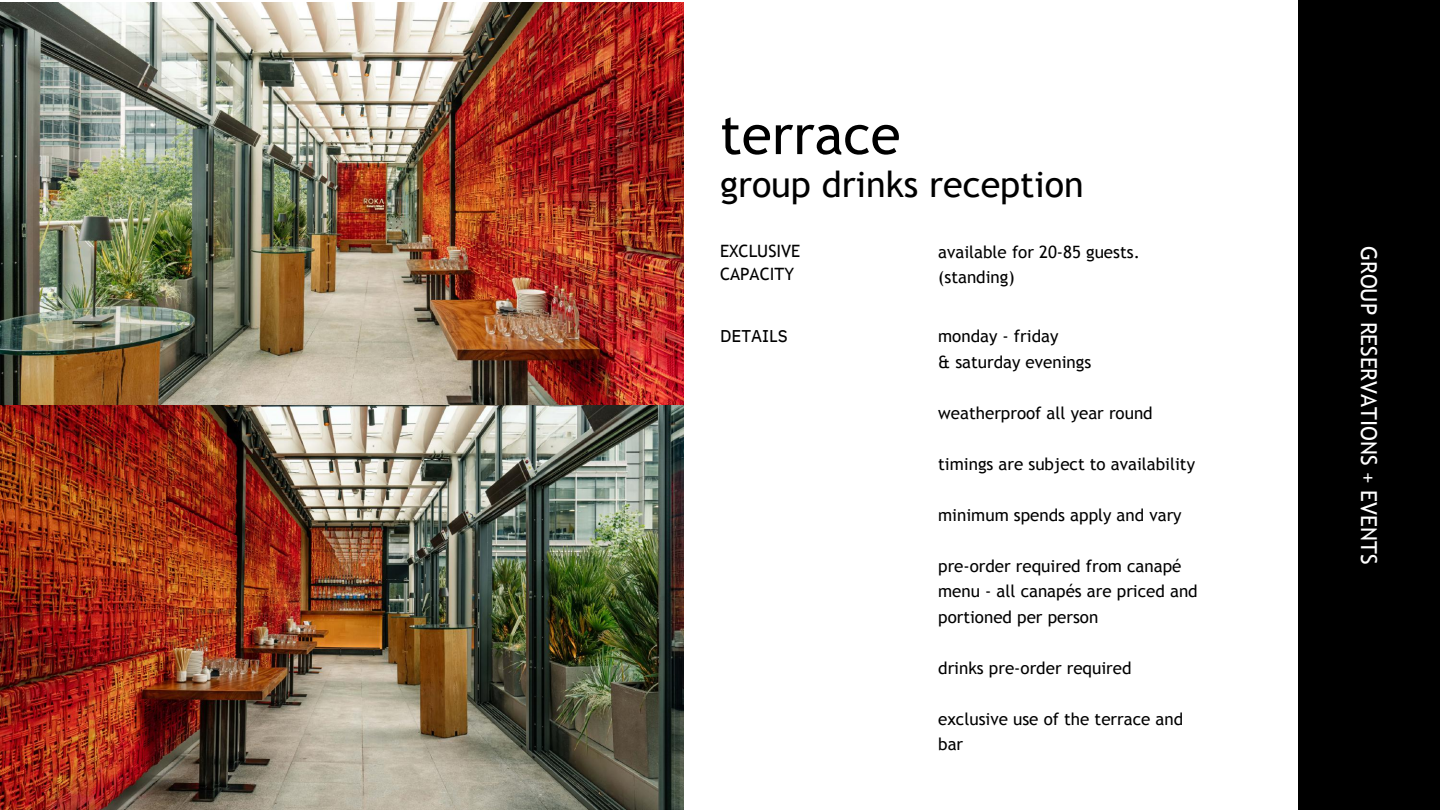
<style>
.page{position:relative;width:1440px;height:810px;background:#fff}
.page>*{position:absolute;margin:0;border:0;box-sizing:border-box;transform-origin:0 0}
.t1{font:55px "Trebuchet MS";color:#000}
.t2{font:36px "Trebuchet MS";color:#000}
.t3{font:22px "Trebuchet MS";color:#fff}
.t4{font:17px/25.5px "Trebuchet MS";color:#000}
.t5{font:17px "IBM Plex Sans Hebrew Text";color:#000}
</style>
<div class="page">
<div style="left:1298px;top:0;width:142px;height:810px;background:#000"></div>
<img style="left:0;top:3px;width:684px;height:807px">
<h1 class="t1" style="left:720px;top:103px;width:182px">terrace</h1>
<h2 class="t2" style="left:720px;top:163px;width:365px">group drinks reception</h2>
<p class="t4" style="left:720px;top:239px;width:82px;line-height:23.2px">EXCLUSIVE<br>CAPACITY</p>
<p class="t5" style="left:720px;top:325px;width:69px">DETAILS</p>
<p class="t4" style="left:938px;top:239px;width:203px">available for 20-85 guests. (standing)</p>
<p class="t4" style="left:938px;top:323px;width:155px">monday - friday<br>&amp; saturday evenings</p>
<p class="t4" style="left:938px;top:400px;width:216px">weatherproof all year round</p>
<p class="t4" style="left:938px;top:451px;width:258px">timings are subject to availability</p>
<p class="t4" style="left:938px;top:502px;width:245px">minimum spends apply and vary</p>
<p class="t4" style="left:938px;top:553px;width:261px">pre-order required from canapé menu - all canapés are priced and portioned per person</p>
<p class="t4" style="left:938px;top:655px;width:195px">drinks pre-order required</p>
<p class="t4" style="left:938px;top:706px;width:247px">exclusive use of the terrace and bar</p>
<p class="t3" style="left:1382px;top:246px;width:320px;rotate:90deg">GROUP RESERVATIONS + EVENTS</p>
</div>
